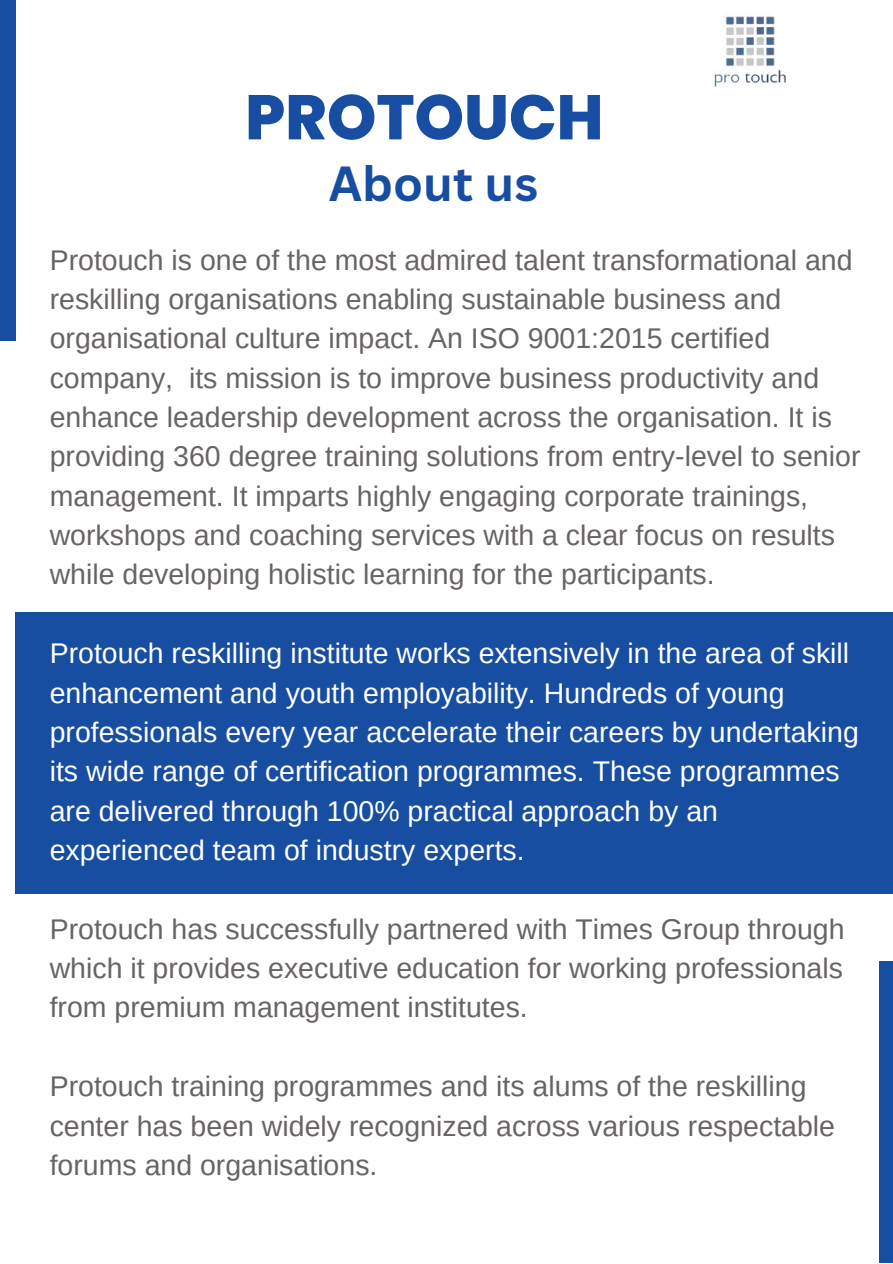
<style>
.page{position:relative;width:893px;height:1264px;background:#fff}
.page>*{position:absolute;margin:0;border:0;box-sizing:border-box;transform-origin:0 0}
.t1{font:800 63px "Poppins";color:#174ea2}
.t2{font:700 48px "Canva Sans";color:#174ea2}
.t3{font:28.5px/39.3px "Arimo";color:#696464}
.t4{font:28.5px/39.3px "Arimo";color:#fff}
</style>
<div class="page">
<div style="left:878px;top:961px;width:14px;height:301px;background:#174ea2"></div>
<div style="left:0;top:0;width:15px;height:341px;background:#174ea2"></div>
<div style="left:15px;top:612px;width:877px;height:281px;background:#174ea2"></div>
<img style="left:711px;top:16px;width:75px;height:71px">
<h1 class="t1" style="left:245px;top:73px;width:360px">PROTOUCH</h1>
<h2 class="t2" style="left:329px;top:149px;width:211px">About us</h2>
<p class="t3" style="left:50px;top:240px;width:812px">Protouch is one of the most admired talent transformational and reskilling organisations enabling sustainable business and organisational culture impact. An ISO 9001:2015 certified company, its mission is to improve business productivity and enhance leadership development across the organisation. It is providing 360 degree training solutions from entry-level to senior management. It imparts highly engaging corporate trainings, workshops and coaching services with a clear focus on results while developing holistic learning for the participants.</p>
<p class="t4" style="left:50px;top:633px;width:810px">Protouch reskilling institute works extensively in the area of skill enhancement and youth employability. Hundreds of young professionals every year accelerate their careers by undertaking its wide range of certification programmes. These programmes are delivered through 100% practical approach by an experienced team of industry experts.</p>
<p class="t3" style="left:50px;top:909px;width:796px;text-align:justify">Protouch has successfully partnered with Times Group through which it provides executive education for working professionals from premium management institutes.</p>
<p class="t3" style="left:50px;top:1066px;width:786px">Protouch training programmes and its alums of the reskilling center has been widely recognized across various respectable forums and organisations.</p>
</div>
